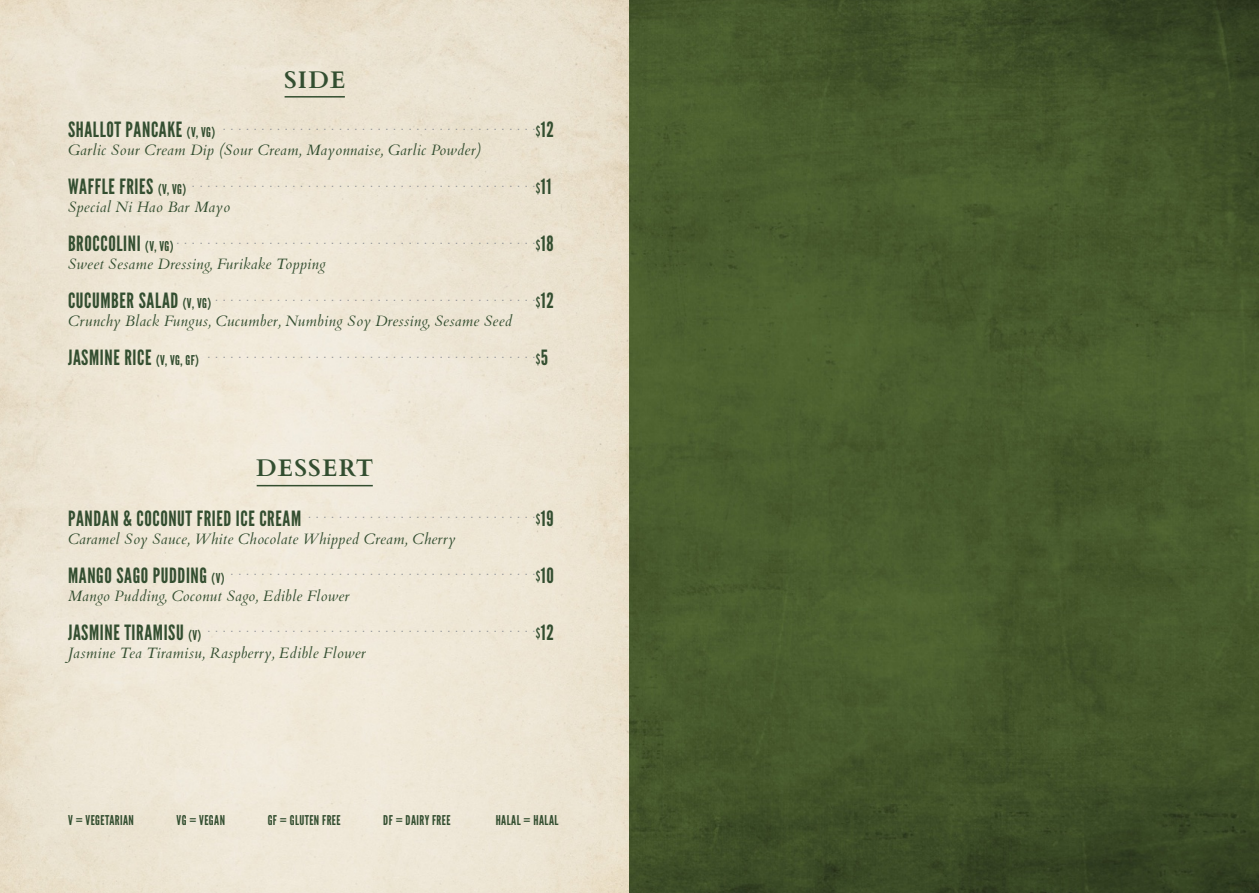
<style>
.page{position:relative;width:1259px;height:893px;background:#fff}
.page>*{position:absolute;margin:0;border:0;box-sizing:border-box;transform-origin:0 0}
.t1{font:700 24px "Cardo";letter-spacing:.05em;color:#334e30}
.t2{font:21px "League Gothic";letter-spacing:.03em;color:#334e30}
.t3{font:300 15px "Rig Sans";color:#939598}
.t4{font:italic 15px "Cardo";letter-spacing:.02em;color:#334e30}
.t5{font:13.5px "League Gothic";letter-spacing:.03em;color:#334e30}
.s1{font-size:13.5px}
.s2{font-family:"League Gothic";font-weight:400;font-size:21px;color:#334e30}
</style>
<div class="page">
<img style="left:0;top:0;width:1259px;height:893px">
<hr style="left:285px;top:96px;width:60px;height:2px;background:#334e30">
<hr style="left:257px;top:485px;width:116px;height:1px;background:#334e30">
<h1 class="t1" style="left:284px;top:64px;width:63px">SIDE</h1>
<h2 class="t2" style="left:68px;top:117px;width:149px">SHALLOT PANCAKE <span class="s1">(V, VG)</span></h2>
<p class="t3" style="left:223px;top:115px;width:332px">.........................................<sub>$</sub><span class="s2">12</span></p>
<p class="t4" style="left:68px;top:140px;width:414px">Garlic Sour Cream Dip (Sour Cream, Mayonnaise, Garlic Powder)</p>
<h2 class="t2" style="left:68px;top:174px;width:120px">WAFFLE FRIES <span class="s1">(V, VG)</span></h2>
<p class="t3" style="left:192px;top:172px;width:361px">.............................................<sub>$</sub><span class="s2">11</span></p>
<p class="t4" style="left:68px;top:197px;width:163px">Special Ni Hao Bar Mayo</p>
<h2 class="t2" style="left:68px;top:231px;width:107px">BROCCOLINI <span class="s1">(V, VG)</span></h2>
<p class="t3" style="left:176px;top:229px;width:378px">...............................................<sub>$</sub><span class="s2">18</span></p>
<p class="t4" style="left:68px;top:254px;width:259px">Sweet Sesame Dressing, Furikake Topping</p>
<h2 class="t2" style="left:68px;top:288px;width:145px">CUCUMBER SALAD <span class="s1">(V, VG)</span></h2>
<p class="t3" style="left:215px;top:286px;width:340px">..........................................<sub>$</sub><span class="s2">12</span></p>
<p class="t4" style="left:68px;top:311px;width:445px">Crunchy Black Fungus, Cucumber, Numbing Soy Dressing, Sesame Seed</p>
<h2 class="t2" style="left:68px;top:345px;width:132px">JASMINE RICE <span class="s1">(V, VG, GF)</span></h2>
<p class="t3" style="left:207px;top:343px;width:342px">...........................................<sub>$</sub><span class="s2">5</span></p>
<h1 class="t1" style="left:256px;top:453px;width:119px">DESSERT</h1>
<p class="t3" style="left:68px;top:504px;width:487px"><span class="s2">PANDAN &amp; COCONUT FRIED ICE CREAM</span> ..............................<sub>$</sub><span class="s2">19</span></p>
<p class="t4" style="left:68px;top:529px;width:389px">Caramel Soy Sauce, White Chocolate Whipped Cream, Cherry</p>
<h2 class="t2" style="left:68px;top:563px;width:158px">MANGO SAGO PUDDING <span class="s1">(V)</span></h2>
<p class="t3" style="left:231px;top:561px;width:325px">........................................<sub>$</sub><span class="s2">10</span></p>
<p class="t4" style="left:68px;top:586px;width:283px">Mango Pudding, Coconut Sago, Edible Flower</p>
<h2 class="t2" style="left:68px;top:620px;width:135px">JASMINE TIRAMISU <span class="s1">(V)</span></h2>
<p class="t3" style="left:207px;top:618px;width:348px">...........................................<sub>$</sub><span class="s2">12</span></p>
<p class="t4" style="left:68px;top:643px;width:299px">Jasmine Tea Tiramisu, Raspberry, Edible Flower</p>
<p class="t5" style="left:68px;top:812px;width:67px">V = VEGETARIAN</p>
<p class="t5" style="left:176px;top:812px;width:50px">VG = VEGAN</p>
<p class="t5" style="left:268px;top:812px;width:74px">GF = GLUTEN FREE</p>
<p class="t5" style="left:383px;top:812px;width:69px">DF = DAIRY FREE</p>
<p class="t5" style="left:496px;top:812px;width:64px">HALAL = HALAL</p>
</div>
